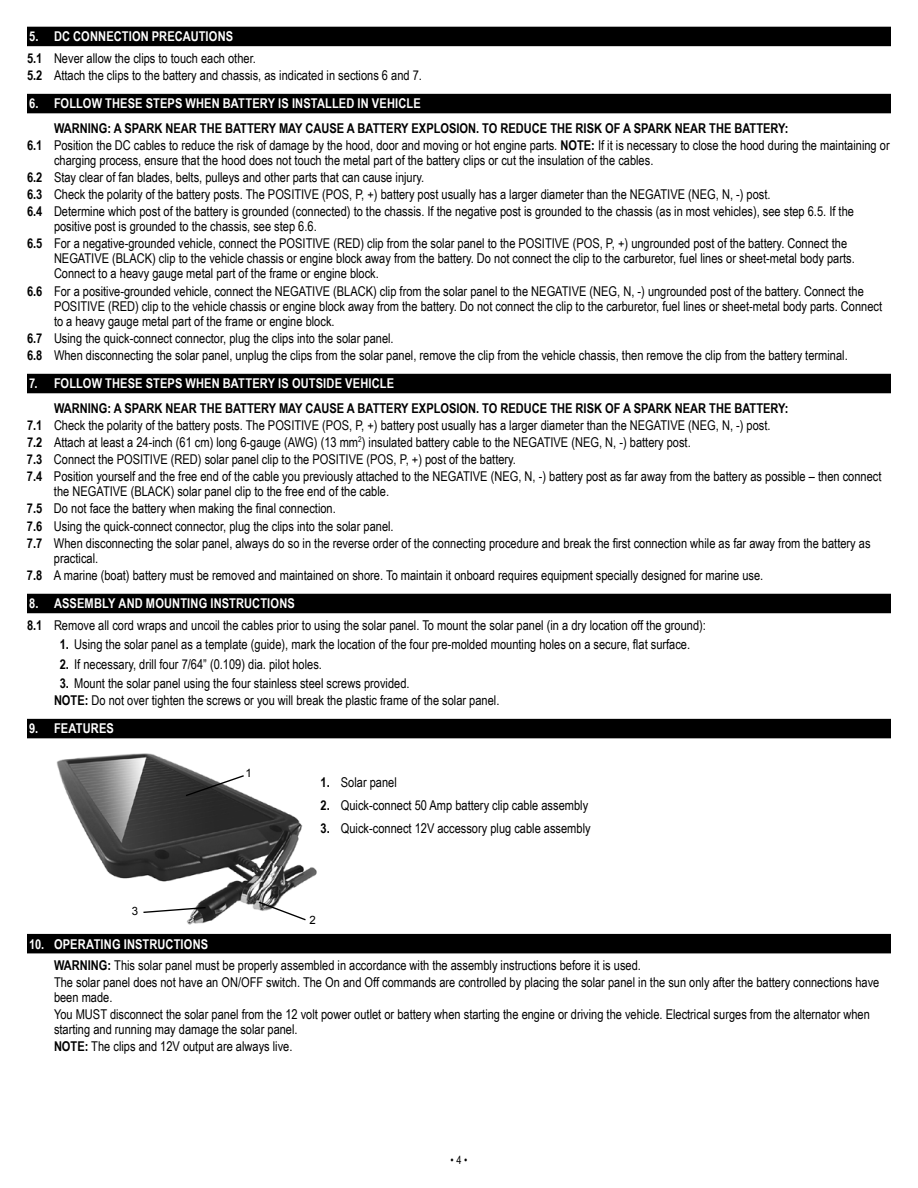
<style>
.page{position:relative;width:918px;height:1188px;background:#fff}
.page>*{position:absolute;margin:0;border:0;box-sizing:border-box;transform-origin:0 0}
.t1{font:13.5px/17.1px "Arial Narrow";color:#000}
.t2{font:700 13.5px "Arial Narrow";letter-spacing:.01em;color:#fff}
.t3{font:11.55px "Arial";color:#000}
.t4{font:11.25px "Arial Narrow";color:#000}
.s1{font-weight:700;color:#fff}
.s2{font-weight:700}
</style>
<div class="page">
<div style="left:27px;top:27px;width:864px;height:19px;background:#000"></div>
<div style="left:27px;top:94px;width:864px;height:19px;background:#000"></div>
<div style="left:27px;top:374px;width:864px;height:19px;background:#000"></div>
<div style="left:27px;top:594px;width:864px;height:19px;background:#000"></div>
<div style="left:27px;top:719px;width:864px;height:19px;background:#000"></div>
<div style="left:27px;top:934px;width:864px;height:19px;background:#000"></div>
<img style="left:56px;top:753px;width:261px;height:172px">
<svg style="left:184px;top:774px;width:61px;height:23px"></svg>
<svg style="left:142px;top:906px;width:65px;height:8px"></svg>
<svg style="left:257px;top:900px;width:50px;height:22px"></svg>
<p class="t1" style="left:27px;top:25px;width:230px;line-height:21.5px"><span class="s1">5. DC CONNECTION PRECAUTIONS<br></span><span class="s2">5.1</span> Never allow the clips to touch each other.</p>
<p class="t1" style="left:27px;top:66px;width:397px"><span class="s2">5.2</span> Attach the clips to the battery and chassis, as indicated in sections 6 and 7.</p>
<p class="t2" style="left:29px;top:93px;width:393px">6. FOLLOW THESE STEPS WHEN BATTERY IS INSTALLED IN VEHICLE</p>
<p class="t1" style="left:27px;top:119px;width:864px;text-indent:27px"><span class="s2">WARNING: A SPARK NEAR THE BATTERY MAY CAUSE A BATTERY EXPLOSION. TO REDUCE THE RISK OF A SPARK NEAR THE BATTERY:<br>6.1</span> Position the DC cables to reduce the risk of damage by the hood, door and moving or hot engine parts. <span class="s2">NOTE:</span> If it is necessary to close the hood during the maintaining or</p>
<p class="t1" style="left:27px;top:151px;width:828px;text-indent:27px">charging process, ensure that the hood does not touch the metal part of the battery clips or cut the insulation of the cables.<br><span class="s2">6.2</span> Stay clear of fan blades, belts, pulleys and other parts that can cause injury.<br><span class="s2">6.3</span> Check the polarity of the battery posts. The POSITIVE (POS, P, +) battery post usually has a larger diameter than the NEGATIVE (NEG, N, -) post.<br><span class="s2">6.4</span> Determine which post of the battery is grounded (connected) to the chassis. If the negative post is grounded to the chassis (as in most vehicles), see step 6.5. If the</p>
<p class="t1" style="left:27px;top:217px;width:822px;text-indent:27px">positive post is grounded to the chassis, see step 6.6.<br><span class="s2">6.5</span> For a negative-grounded vehicle, connect the POSITIVE (RED) clip from the solar panel to the POSITIVE (POS, P, +) ungrounded post of the battery. Connect the</p>
<p class="t1" style="left:54px;top:251px;width:802px;line-height:15px">NEGATIVE (BLACK) clip to the vehicle chassis or engine block away from the battery. Do not connect the clip to the carburetor, fuel lines or sheet-metal body parts.<br>Connect to a heavy gauge metal part of the frame or engine block.</p>
<p class="t1" style="left:54px;top:283px;width:830px;line-height:15px;text-indent:-27px"><span class="s2">6.6</span> For a positive-grounded vehicle, connect the NEGATIVE (BLACK) clip from the solar panel to the NEGATIVE (NEG, N, -) ungrounded post of the battery. Connect the<br>POSITIVE (RED) clip to the vehicle chassis or engine block away from the battery. Do not connect the clip to the carburetor, fuel lines or sheet-metal body parts. Connect to a heavy gauge metal part of the frame or engine block.</p>
<p class="t1" style="left:27px;top:329px;width:822px"><span class="s2">6.7</span> Using the quick-connect connector, plug the clips into the solar panel.<br><span class="s2">6.8</span> When disconnecting the solar panel, unplug the clips from the solar panel, remove the clip from the vehicle chassis, then remove the clip from the battery terminal.</p>
<p class="t2" style="left:29px;top:373px;width:366px">7. FOLLOW THESE STEPS WHEN BATTERY IS OUTSIDE VEHICLE</p>
<p class="t1" style="left:27px;top:399px;width:856px;text-indent:27px"><span class="s2">WARNING: A SPARK NEAR THE BATTERY MAY CAUSE A BATTERY EXPLOSION. TO REDUCE THE RISK OF A SPARK NEAR THE BATTERY:<br>7.1</span> Check the polarity of the battery posts. The POSITIVE (POS, P, +) battery post usually has a larger diameter than the NEGATIVE (NEG, N, -) post.<br><span class="s2">7.2</span> Attach at least a 24-inch (61 cm) long 6-gauge (AWG) (13 mm<sup>2</sup>) insulated battery cable to the NEGATIVE (NEG, N, -) battery post.<br><span class="s2">7.3</span> Connect the POSITIVE (RED) solar panel clip to the POSITIVE (POS, P, +) post of the battery.<br><span class="s2">7.4</span> Position yourself and the free end of the cable you previously attached to the NEGATIVE (NEG, N, -) battery post as far away from the battery as possible – then connect</p>
<p class="t1" style="left:27px;top:482px;width:845px;text-indent:27px">the NEGATIVE (BLACK) solar panel clip to the free end of the cable.<br><span class="s2">7.5</span> Do not face the battery when making the final connection.<br><span class="s2">7.6</span> Using the quick-connect connector, plug the clips into the solar panel.<br><span class="s2">7.7</span> When disconnecting the solar panel, always do so in the reverse order of the connecting procedure and break the first connection while as far away from the battery as</p>
<p class="t1" style="left:27px;top:549px;width:738px;text-indent:27px">practical.<br><span class="s2">7.8</span> A marine (boat) battery must be removed and maintained on shore. To maintain it onboard requires equipment specially designed for marine use.</p>
<p class="t1" style="left:27px;top:592px;width:680px;line-height:21.5px"><span class="s1">8. ASSEMBLY AND MOUNTING INSTRUCTIONS<br></span><span class="s2">8.1</span> Remove all cord wraps and uncoil the cables prior to using the solar panel. To mount the solar panel (in a dry location off the ground):</p>
<p class="t1" style="left:60px;top:635px;width:632px"><span class="s2">1.</span> Using the solar panel as a template (guide), mark the location of the four pre-molded mounting holes on a secure, flat surface.</p>
<p class="t1" style="left:60px;top:655px;width:264px"><span class="s2">2.</span> If necessary, drill four 7/64” (0.109) dia. pilot holes.</p>
<p class="t1" style="left:54px;top:674px;width:447px;text-indent:6px"><span class="s2">3.</span> Mount the solar panel using the four stainless steel screws provided.<br><span class="s2">NOTE:</span> Do not over tighten the screws or you will break the plastic frame of the solar panel.</p>
<p class="t2" style="left:29px;top:719px;width:86px">9. FEATURES</p>
<p class="t3" style="left:245px;top:765px;width:8px">1</p>
<p class="t1" style="left:321px;top:773px;width:78px"><span class="s2">1.</span> Solar panel</p>
<p class="t1" style="left:321px;top:796px;width:269px"><span class="s2">2.</span> Quick-connect 50 Amp battery clip cable assembly</p>
<p class="t1" style="left:321px;top:819px;width:272px"><span class="s2">3.</span> Quick-connect 12V accessory plug cable assembly</p>
<p class="t3" style="left:132px;top:903px;width:8px">3</p>
<p class="t3" style="left:310px;top:912px;width:8px">2</p>
<p class="t1" style="left:54px;top:933px;width:588px;line-height:21.5px;text-indent:-25px"><span class="s1">10. OPERATING INSTRUCTIONS<br></span><span class="s2">WARNING:</span> This solar panel must be properly assembled in accordance with the assembly instructions before it is used.</p>
<p class="t1" style="left:54px;top:974px;width:827px;line-height:15px">The solar panel does not have an ON/OFF switch. The On and Off commands are controlled by placing the solar panel in the sun only after the battery connections have been made.</p>
<p class="t1" style="left:54px;top:1007px;width:817px;line-height:15px">You MUST disconnect the solar panel from the 12 volt power outlet or battery when starting the engine or driving the vehicle. Electrical surges from the alternator when starting and running may damage the solar panel.</p>
<p class="t1" style="left:54px;top:1038px;width:240px"><span class="s2">NOTE:</span> The clips and 12V output are always live.</p>
<p class="t4" style="left:451px;top:1151px;width:18px">• 4 •</p>
</div>
